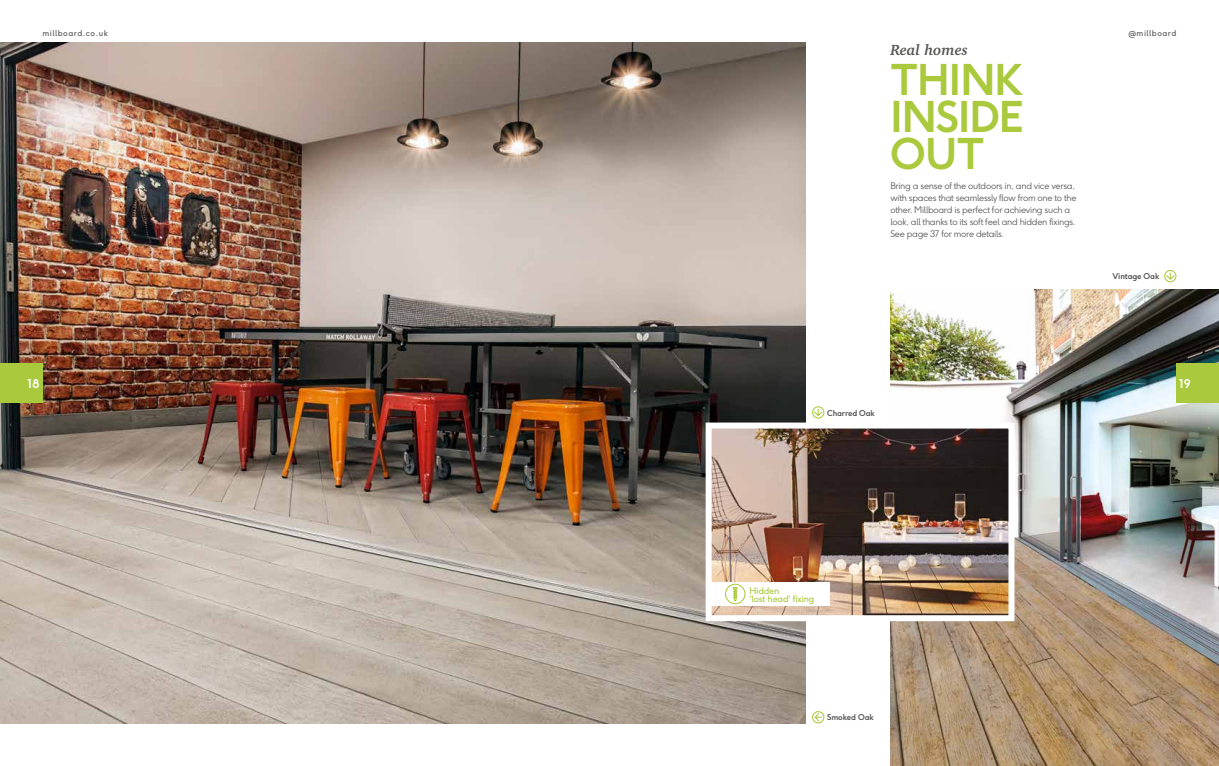
<style>
.page{position:relative;width:1219px;height:766px;background:#fff}
.page>*{position:absolute;margin:0;border:0;box-sizing:border-box;transform-origin:0 0}
.t1{font:700 42px/37px "F37 Ginger";letter-spacing:-.02em;color:#aac93c;text-align:justify}
.t2{font:italic 700 15px "Charter IT Cby BT";color:#575756}
.t3{font:700 15px "F37 Ginger";color:#fff}
.t4{font:700 12px "F37 Ginger";color:#fff}
.t5{font:300 9px/12px "F37 Ginger";letter-spacing:-.03em;color:#575756}
.t6{font:9px/8.4px "F37 Ginger";letter-spacing:-.02em;color:#aac93c}
.t7{font:700 8px "F37 Ginger";letter-spacing:-.02em;color:#575756}
.t8{font:8px "F37 Ginger";letter-spacing:.06em;color:#575756}
</style>
<div class="page">
<img style="left:0;top:43px;width:806px;height:680px">
<img style="left:890px;top:289px;width:329px;height:476px">
<img style="left:713px;top:429px;width:294px;height:185px">
<div style="left:706px;top:422px;width:308px;height:199px;border:6px solid #fff"></div>
<div style="left:710px;top:582px;width:120px;height:24px;background:#fff"></div>
<svg style="left:733px;top:587px;width:4px;height:15px"></svg>
<div style="left:725px;top:583px;width:20px;height:21px;border:1px solid #aac93c;border-radius:50%"></div>
<div style="left:1176px;top:363px;width:43px;height:40px;background:#aac93c"></div>
<div style="left:0;top:363px;width:43px;height:40px;background:#aac93c"></div>
<svg style="left:1166px;top:272px;width:10px;height:8px"></svg>
<div style="left:1164px;top:270px;width:12px;height:12px;border:1px solid #aac93c;border-radius:50%"></div>
<svg style="left:814px;top:711px;width:8px;height:10px"></svg>
<div style="left:812px;top:711px;width:12px;height:12px;border:1px solid #aac93c;border-radius:50%"></div>
<svg style="left:813px;top:409px;width:11px;height:8px"></svg>
<div style="left:812px;top:406px;width:12px;height:12px;border:1px solid #aac93c;border-radius:50%"></div>
<p class="t8" style="left:43px;top:30px;width:67px">millboard.co.uk</p>
<p class="t8" style="left:1128px;top:30px;width:50px">@millboard</p>
<h2 class="t2" style="left:890px;top:40px;width:79px">Real homes</h2>
<h1 class="t1" style="left:890px;top:65px;width:135px">THINK INSIDE OUT</h1>
<p class="t5" style="left:890px;top:180px;width:188px">Bring a sense of the outdoors in, and vice versa, with spaces that seamlessly flow from one to the other. Millboard is perfect for achieving such a look, all thanks to its soft feel and hidden fixings.<br>See page 37 for more details.</p>
<p class="t7" style="left:1112px;top:273px;width:48px">Vintage Oak</p>
<h2 class="t3" style="left:24px;top:377px;width:17px">18</h2>
<h2 class="t3" style="left:1179px;top:377px;width:16px">19</h2>
<h3 class="t4" style="left:28px;top:378px;width:14px">18</h3>
<h3 class="t4" style="left:1179px;top:378px;width:13px">19</h3>
<p class="t7" style="left:827px;top:409px;width:49px">Charred Oak</p>
<p class="t6" style="left:749px;top:587px;width:67px">Hidden<br>'lost head' fixing</p>
<p class="t7" style="left:827px;top:713px;width:48px">Smoked Oak</p>
</div>
